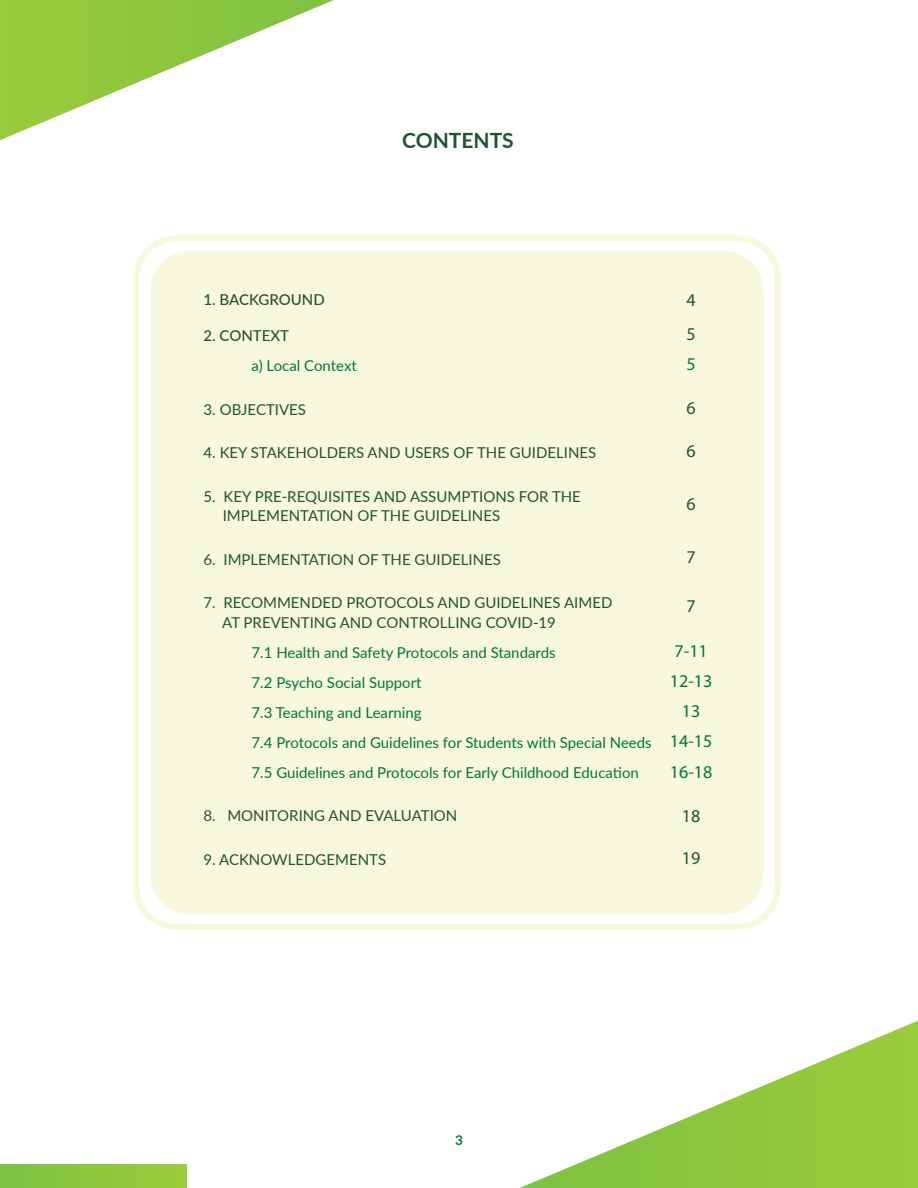
<style>
.page{position:relative;width:918px;height:1188px;background:#fff}
.page>*{position:absolute;margin:0;border:0;box-sizing:border-box;transform-origin:0 0}
.t1{font:700 21px "Lato";color:#205532}
.t2{font:18px/30.3px "Myriad Pro";color:#007836;text-align:center}
.t3{font:18px/33.6px "Myriad Pro";color:#205532}
.t4{font:15px/19.5px "Lato";color:#205532}
.t5{font:15px/30px "Lato";color:#007836}
.t6{font:500 15px "Lato";color:#205532}
.t7{font:700 13.5px "Lato";color:#007836}
</style>
<div class="page">
<div style="left:150px;top:251px;width:614px;height:663px;background:#f8f9dc;border-radius:39px"></div>
<div style="left:133px;top:235px;width:648px;height:695px;border:6px solid #cfd400;border-radius:39px"></div>
<svg style="left:520px;top:1021px;width:398px;height:167px"></svg>
<svg style="left:0;top:0;width:334px;height:140px"></svg>
<div style="left:0;top:1164px;width:186px;height:24px;background:linear-gradient(to right,#7dc241,#9ecb3a)"></div>
<h1 class="t1" style="left:402px;top:125px;width:113px">CONTENTS</h1>
<p class="t6" style="left:204px;top:289px;width:123px">1. BACKGROUND</p>
<p class="t6" style="left:204px;top:325px;width:87px">2. CONTEXT</p>
<p class="t5" style="left:252px;top:350px;width:107px">a) Local Context</p>
<p class="t4" style="left:204px;top:399px;width:104px">3. OBJECTIVES</p>
<p class="t4" style="left:204px;top:442px;width:394px">4. KEY STAKEHOLDERS AND USERS OF THE GUIDELINES</p>
<p class="t4" style="left:223px;top:486px;width:360px;text-indent:-19px">5. KEY PRE-REQUISITES AND ASSUMPTIONS FOR THE<br>IMPLEMENTATION OF THE GUIDELINES</p>
<p class="t4" style="left:204px;top:549px;width:299px">6. IMPLEMENTATION OF THE GUIDELINES</p>
<p class="t4" style="left:222px;top:592px;width:392px;text-indent:-19px">7. RECOMMENDED PROTOCOLS AND GUIDELINES AIMED<br>AT PREVENTING AND CONTROLLING COVID-19</p>
<p class="t5" style="left:252px;top:637px;width:402px">7.1 Health and Safety Protocols and Standards<br>7.2 Psycho Social Support<br>7.3 Teaching and Learning<br>7.4 Protocols and Guidelines for Students with Special Needs 7.5 Guidelines and Protocols for Early Childhood Education</p>
<p class="t4" style="left:204px;top:805px;width:255px">8. MONITORING AND EVALUATION</p>
<p class="t4" style="left:204px;top:849px;width:184px">9. ACKNOWLEDGEMENTS</p>
<p class="t3" style="left:687px;top:283px;width:11px">4<br>5</p>
<p class="t2" style="left:687px;top:349px;width:11px">5</p>
<p class="t3" style="left:687px;top:390px;width:11px">6</p>
<p class="t3" style="left:687px;top:434px;width:11px">6</p>
<p class="t3" style="left:687px;top:486px;width:11px">6</p>
<p class="t3" style="left:687px;top:540px;width:11px">7</p>
<p class="t3" style="left:687px;top:589px;width:11px">7</p>
<p class="t2" style="left:670px;top:635px;width:44px">7-11<br>12-13<br>13<br>14-15<br>16-18</p>
<p class="t3" style="left:682px;top:799px;width:20px">18</p>
<p class="t3" style="left:682px;top:841px;width:20px">19</p>
<p class="t7" style="left:455px;top:1130px;width:9px">3</p>
</div>
